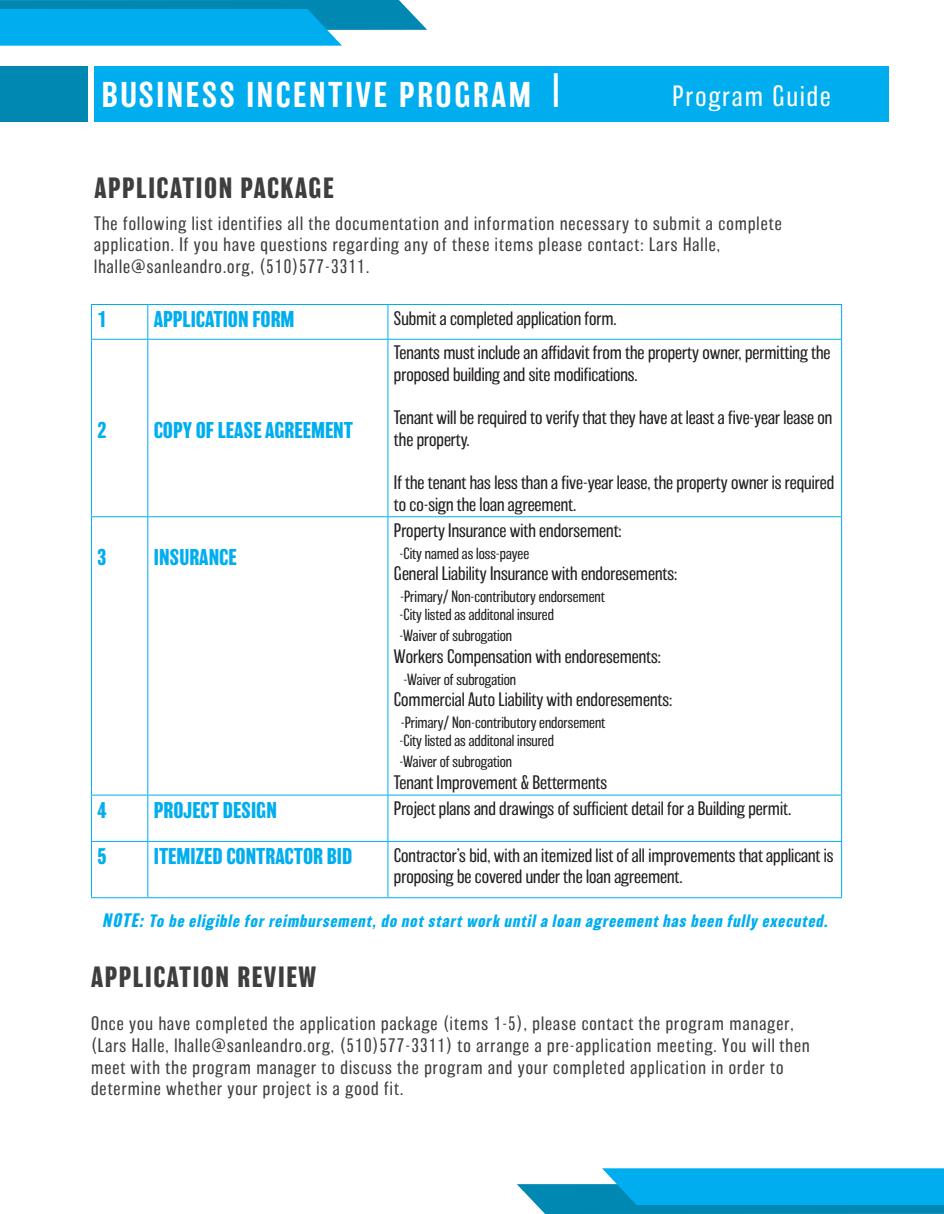
<style>
.page{position:relative;width:944px;height:1214px;background:#fff}
.page>*{position:absolute;margin:0;border:0;box-sizing:border-box;transform-origin:0 0}
.Registration_Form{font:500 33px "Balboa";letter-spacing:.08em;color:#fff}
.Text{font:700 27px "Balboa";letter-spacing:.06em;color:#3e3e3f}
.Registration_Form-2{font:200 27px "Balboa";letter-spacing:.08em;color:#fff}
.Personal_Information{font:700 21px "Balboa";color:#00aeef}
.Personal_Information-2{font:200 18px/21.6px "Balboa";color:#231f20}
.Text-2{font:200 18px/21.6px "Balboa";letter-spacing:.06em;color:#3e3e3f}
.Text-3{font:italic 700 16.5px "Balboa";color:#00aeef}
.Personal_Information-3{font:200 15px "Balboa";color:#231f20}
.s1{font-weight:200;font-size:45px}
.s2{font-size:18px}
</style>
<div class="page">
<svg style="left:0;top:0;width:427px;height:46px;background:#1aabde"></svg>
<svg style="left:517px;top:1168px;width:427px;height:46px;background:#1aabde"></svg>
<div style="left:94px;top:67px;width:794px;height:55px;background:#00aeef"></div>
<div style="left:0;top:67px;width:87px;height:55px;background:#0088b2"></div>
<hr style="left:91px;top:304px;width:57px;height:1px;background:#00aeef">
<hr style="left:91px;top:305px;width:1px;height:34px;background:#00aeef">
<hr style="left:148px;top:304px;width:240px;height:1px;background:#00aeef">
<hr style="left:147px;top:305px;width:1px;height:34px;background:#00aeef">
<hr style="left:388px;top:304px;width:454px;height:1px;background:#00aeef">
<hr style="left:387px;top:305px;width:1px;height:34px;background:#00aeef">
<hr style="left:841px;top:305px;width:1px;height:34px;background:#00aeef">
<hr style="left:91px;top:339px;width:57px;height:1px;background:#00aeef">
<hr style="left:91px;top:340px;width:1px;height:176px;background:#00aeef">
<hr style="left:148px;top:339px;width:240px;height:1px;background:#00aeef">
<hr style="left:147px;top:340px;width:1px;height:176px;background:#00aeef">
<hr style="left:388px;top:339px;width:454px;height:1px;background:#00aeef">
<hr style="left:387px;top:340px;width:1px;height:176px;background:#00aeef">
<hr style="left:841px;top:340px;width:1px;height:176px;background:#00aeef">
<hr style="left:91px;top:516px;width:57px;height:1px;background:#00aeef">
<hr style="left:91px;top:517px;width:1px;height:277px;background:#00aeef">
<hr style="left:148px;top:516px;width:240px;height:1px;background:#00aeef">
<hr style="left:147px;top:517px;width:1px;height:277px;background:#00aeef">
<hr style="left:388px;top:516px;width:454px;height:1px;background:#00aeef">
<hr style="left:387px;top:517px;width:1px;height:277px;background:#00aeef">
<hr style="left:841px;top:517px;width:1px;height:277px;background:#00aeef">
<hr style="left:91px;top:794px;width:57px;height:1px;background:#00aeef">
<hr style="left:91px;top:795px;width:1px;height:46px;background:#00aeef">
<hr style="left:148px;top:794px;width:240px;height:1px;background:#00aeef">
<hr style="left:147px;top:795px;width:1px;height:46px;background:#00aeef">
<hr style="left:388px;top:794px;width:454px;height:1px;background:#00aeef">
<hr style="left:387px;top:795px;width:1px;height:46px;background:#00aeef">
<hr style="left:841px;top:795px;width:1px;height:46px;background:#00aeef">
<hr style="left:91px;top:841px;width:57px;height:1px;background:#00aeef">
<hr style="left:91px;top:841px;width:1px;height:56px;background:#00aeef">
<hr style="left:148px;top:841px;width:240px;height:1px;background:#00aeef">
<hr style="left:147px;top:841px;width:1px;height:56px;background:#00aeef">
<hr style="left:388px;top:841px;width:454px;height:1px;background:#00aeef">
<hr style="left:387px;top:841px;width:1px;height:56px;background:#00aeef">
<hr style="left:841px;top:841px;width:1px;height:56px;background:#00aeef">
<hr style="left:91px;top:897px;width:57px;height:1px;background:#00aeef">
<hr style="left:148px;top:897px;width:240px;height:1px;background:#00aeef">
<hr style="left:388px;top:897px;width:454px;height:1px;background:#00aeef">
<p class="Registration_Form" style="left:102px;top:77px;width:459px">BUSINESS INCENTIVE PROGRAM <span class="s1">l</span></p>
<p class="Registration_Form-2" style="left:672px;top:81px;width:160px">Program Guide</p>
<p class="Text" style="left:94px;top:172px;width:241px">APPLICATION PACKAGE</p>
<p class="Text-2" style="left:94px;top:213px;width:689px">The following list identifies all the documentation and information necessary to submit a complete application. If you have questions regarding any of these items please contact: Lars Halle, lhalle@sanleandro.org, (510)577-3311.</p>
<p class="Personal_Information" style="left:97px;top:307px;width:11px">1</p>
<p class="Personal_Information" style="left:154px;top:307px;width:142px">APPLICATION FORM</p>
<p class="Personal_Information-2" style="left:394px;top:307px;width:224px">Submit a completed application form.</p>
<p class="Personal_Information" style="left:97px;top:418px;width:11px">2</p>
<p class="Personal_Information" style="left:154px;top:418px;width:201px">COPY OF LEASE AGREEMENT</p>
<p class="Personal_Information" style="left:97px;top:545px;width:10px">3</p>
<p class="Personal_Information" style="left:154px;top:545px;width:84px">INSURANCE</p>
<p class="Personal_Information-2" style="left:394px;top:342px;width:438px">Tenants must include an affidavit from the property owner, permitting the proposed building and site modifications.</p>
<p class="Personal_Information-2" style="left:394px;top:407px;width:440px">Tenant will be required to verify that they have at least a five-year lease on the property.</p>
<p class="Personal_Information-2" style="left:394px;top:472px;width:442px">If the tenant has less than a five-year lease, the property owner is required to co-sign the loan agreement.</p>
<p class="Personal_Information-2" style="left:394px;top:520px;width:229px">Property Insurance with endorsement:</p>
<p class="Personal_Information-3" style="left:399px;top:545px;width:131px">-City named as loss-payee</p>
<p class="Personal_Information-2" style="left:394px;top:563px;width:285px">General Liability Insurance with endoresements:</p>
<p class="Personal_Information-3" style="left:400px;top:588px;width:206px">-Primary/ Non-contributory endorsement</p>
<p class="Personal_Information-3" style="left:399px;top:606px;width:156px">-City listed as additonal insured</p>
<p class="Personal_Information-3" style="left:399px;top:628px;width:114px">-Waiver of subrogation</p>
<p class="Personal_Information-2" style="left:394px;top:646px;width:268px">Workers Compensation with endoresements:</p>
<p class="Personal_Information-3" style="left:403px;top:671px;width:114px">-Waiver of subrogation</p>
<p class="Personal_Information-2" style="left:394px;top:689px;width:280px">Commercial Auto Liability with endoresements:</p>
<p class="Personal_Information-3" style="left:401px;top:714px;width:206px">-Primary/ Non-contributory endorsement</p>
<p class="Personal_Information-3" style="left:399px;top:732px;width:156px">-City listed as additonal insured</p>
<p class="Personal_Information-3" style="left:399px;top:754px;width:114px">-Waiver of subrogation</p>
<p class="Personal_Information-2" style="left:394px;top:772px;width:214px">Tenant Improvement &amp; Betterments</p>
<p class="Personal_Information" style="left:97px;top:798px;width:11px">4</p>
<p class="Personal_Information" style="left:154px;top:798px;width:125px">PROJECT DESIGN</p>
<p class="Personal_Information-2" style="left:394px;top:798px;width:399px">Project plans and drawings of sufficient detail for a Building permit.</p>
<p class="Personal_Information" style="left:97px;top:844px;width:11px">5</p>
<p class="Personal_Information" style="left:154px;top:844px;width:200px">ITEMIZED CONTRACTOR BID</p>
<p class="Personal_Information-2" style="left:394px;top:844px;width:441px">Contractor’s bid, with an itemized list of all improvements that applicant is proposing be covered under the loan agreement.</p>
<p class="Text-3" style="left:102px;top:911px;width:730px"><span class="s2">NOTE:</span> To be eligible for reimbursement, do not start work until a loan agreement has been fully executed.</p>
<p class="Text" style="left:91px;top:961px;width:227px">APPLICATION REVIEW</p>
<p class="Text-2" style="left:91px;top:1013px;width:720px">Once you have completed the application package (items 1-5), please contact the program manager, (Lars Halle, lhalle@sanleandro.org, (510)577-3311) to arrange a pre-application meeting. You will then meet with the program manager to discuss the program and your completed application in order to determine whether your project is a good fit.</p>
</div>
